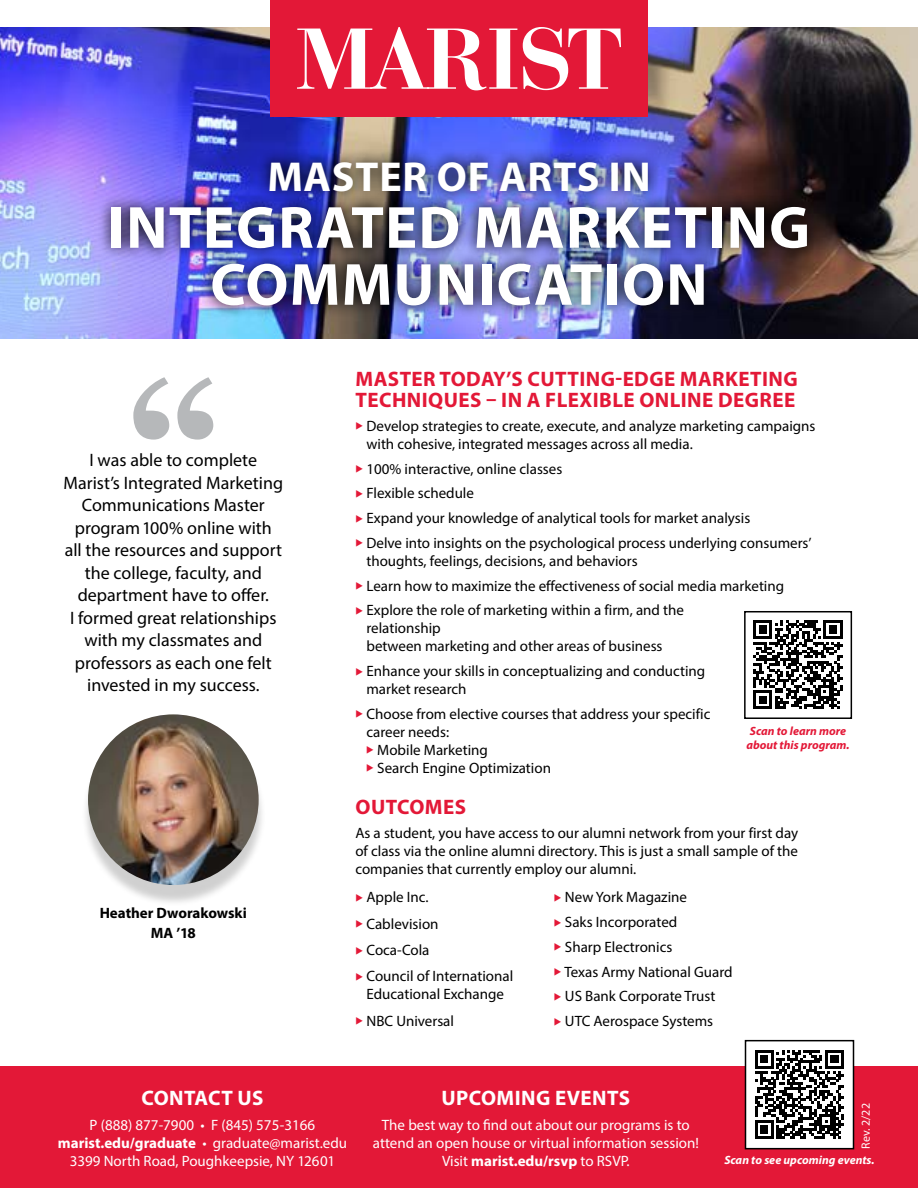
<style>
.page{position:relative;width:918px;height:1188px;background:#fff}
.page>*{position:absolute;margin:0;border:0;box-sizing:border-box;transform-origin:0 0}
.t1{font:700 60px/57px "Myriad Pro";letter-spacing:.02em;color:#fff;text-align:center}
.t2{font:700 42px "Myriad Pro";letter-spacing:.02em;color:#fff}
.t3{font:700 21px/21px "Myriad Pro";letter-spacing:.02em;color:#e31837}
.t4{font:700 21px "Myriad Pro";letter-spacing:.02em;color:#fff}
.t5{font:18px/22.5px "Myriad Pro";color:#000;text-align:center}
.t6{font:15px/18px "Myriad Pro";color:#000}
.t7{font:15px/18px "Myriad Pro";color:#fff;text-align:center}
.t8{font:700 15px/19.5px "Myriad Pro";color:#000;text-align:center}
.t9{font:italic 700 12px/14.4px "Myriad Pro";color:#e31837}
.t10{font:italic 700 12px "Myriad Pro";color:#fff}
.t11{font:12px "Myriad Pro";color:#fff}
.s1{color:#e31837}
.s2{font-weight:700}
</style>
<div class="page">
<img style="left:0;top:27px;width:918px;height:312px">
<img style="left:99px;top:149px;width:721px;height:169px">
<svg style="left:133px;top:377px;width:80px;height:63px"></svg>
<div style="left:81px;top:722px;width:185px;height:185px;background:#000;opacity:.19"></div>
<img style="left:88px;top:714px;width:171px;height:171px;border-radius:85px">
<div style="left:0;top:1066px;width:918px;height:122px;background:#e31837"></div>
<div style="left:746px;top:1041px;width:108px;height:108px;background:#fff"></div>
<svg style="left:755px;top:1050px;width:89px;height:89px"></svg>
<div style="left:745px;top:1040px;width:109px;height:109px;border:2px solid #000"></div>
<svg style="left:753px;top:620px;width:89px;height:89px"></svg>
<div style="left:744px;top:611px;width:108px;height:108px;border:2px solid #000"></div>
<div style="left:270px;top:0;width:378px;height:117px;background:#e31837"></div>
<svg style="left:297px;top:27px;width:220px;height:63px"></svg>
<svg style="left:523px;top:27px;width:98px;height:63px"></svg>
<h2 class="t2" style="left:267px;top:149px;width:385px">MASTER OF ARTS IN</h2>
<h1 class="t1" style="left:108px;top:197px;width:704px">INTEGRATED MARKETING<br>COMMUNICATION</h1>
<p class="t5" style="left:64px;top:449px;width:221px">I was able to complete<br>Marist’s Integrated Marketing<br>Communications Master program 100% online with<br>all the resources and support the college, faculty, and department have to offer.<br>I formed great relationships with my classmates and professors as each one felt invested in my success.</p>
<p class="t8" style="left:100px;top:903px;width:149px">Heather Dworakowski<br>MA ’18</p>
<h3 class="t3" style="left:356px;top:368px;width:444px">MASTER TODAY’S CUTTING-EDGE MARKETING<br>TECHNIQUES – IN A FLEXIBLE ONLINE DEGREE</h3>
<p class="t6" style="left:366px;top:417px;width:451px;text-indent:-11px"><span class="s1">◆</span> Develop strategies to create, execute, and analyze marketing campaigns with cohesive, integrated messages across all media.</p>
<p class="t6" style="left:355px;top:459px;width:208px"><span class="s1">◆</span> 100% interactive, online classes</p>
<p class="t6" style="left:355px;top:484px;width:120px"><span class="s1">◆</span> Flexible schedule</p>
<p class="t6" style="left:355px;top:509px;width:396px"><span class="s1">◆</span> Expand your knowledge of analytical tools for market analysis</p>
<p class="t6" style="left:366px;top:534px;width:446px;text-indent:-11px"><span class="s1">◆</span> Delve into insights on the psychological process underlying consumers’ thoughts, feelings, decisions, and behaviors</p>
<p class="t6" style="left:355px;top:576px;width:430px"><span class="s1">◆</span> Learn how to maximize the effectiveness of social media marketing</p>
<p class="t6" style="left:366px;top:601px;width:319px;text-indent:-11px"><span class="s1">◆</span> Explore the role of marketing within a firm, and the relationship<br>between marketing and other areas of business</p>
<p class="t6" style="left:366px;top:662px;width:340px;text-indent:-11px"><span class="s1">◆</span> Enhance your skills in conceptualizing and conducting market research</p>
<p class="t6" style="left:366px;top:705px;width:345px;text-indent:-11px"><span class="s1">◆</span> Choose from elective courses that address your specific career needs:</p>
<p class="t6" style="left:366px;top:741px;width:123px"><span class="s1">◆</span> Mobile Marketing</p>
<p class="t6" style="left:366px;top:759px;width:186px"><span class="s1">◆</span> Search Engine Optimization</p>
<h3 class="t3" style="left:356px;top:796px;width:112px">OUTCOMES</h3>
<p class="t6" style="left:355px;top:823px;width:444px;text-align:justify">As a student, you have access to our alumni network from your first day of class via the online alumni directory. This is just a small sample of the companies that currently employ our alumni.</p>
<p class="t6" style="left:355px;top:888px;width:75px"><span class="s1">◆</span> Apple Inc.</p>
<p class="t6" style="left:355px;top:914px;width:85px"><span class="s1">◆</span> Cablevision</p>
<p class="t6" style="left:355px;top:941px;width:76px"><span class="s1">◆</span> Coca-Cola</p>
<p class="t6" style="left:355px;top:967px;width:159px;text-align:center"><span class="s1">◆</span> Council of International<br>Educational Exchange</p>
<p class="t6" style="left:355px;top:1011px;width:100px"><span class="s1">◆</span> NBC Universal</p>
<p class="t9" style="left:746px;top:723px;width:105px">Scan to learn more about this program.</p>
<p class="t6" style="left:554px;top:888px;width:135px"><span class="s1">◆</span> New York Magazine</p>
<p class="t6" style="left:554px;top:913px;width:125px"><span class="s1">◆</span> Saks Incorporated</p>
<p class="t6" style="left:554px;top:937px;width:120px"><span class="s1">◆</span> Sharp Electronics</p>
<p class="t6" style="left:554px;top:962px;width:180px"><span class="s1">◆</span> Texas Army National Guard</p>
<p class="t6" style="left:554px;top:987px;width:163px"><span class="s1">◆</span> US Bank Corporate Trust</p>
<p class="t6" style="left:554px;top:1012px;width:161px"><span class="s1">◆</span> UTC Aerospace Systems</p>
<h3 class="t4" style="left:141px;top:1084px;width:124px">CONTACT US</h3>
<p class="t7" style="left:58px;top:1115px;width:291px">P (888) 877-7900 • F (845) 575-3166 <span class="s2">marist.edu/graduate</span> • graduate@marist.edu<br>3399 North Road, Poughkeepsie, NY 12601</p>
<h3 class="t4" style="left:441px;top:1084px;width:190px">UPCOMING EVENTS</h3>
<p class="t7" style="left:373px;top:1115px;width:327px">The best way to find out about our programs is to attend an open house or virtual information session!<br>Visit <span class="s2">marist.edu/rsvp</span> to RSVP.</p>
<p class="t11" style="left:859px;top:1149px;width:47px;rotate:-90deg">Rev. 2/22</p>
<p class="t10" style="left:724px;top:1153px;width:152px">Scan to see upcoming events.</p>
</div>
